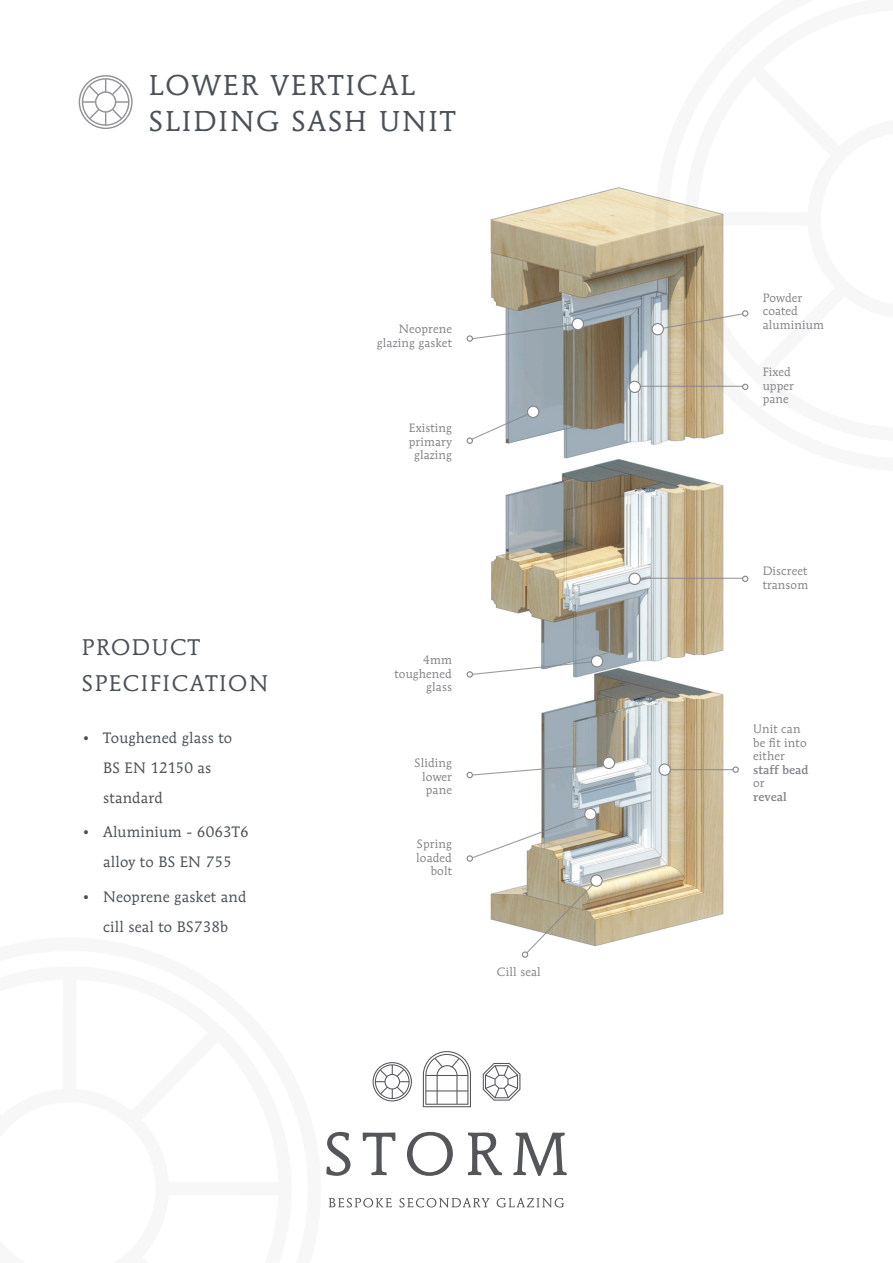
<style>
.page{position:relative;width:893px;height:1263px;background:#fff}
.page>*{position:absolute;margin:0;border:0;box-sizing:border-box;transform-origin:0 0}
.t1{font:28.5px/36px "Mendoza Roman Std";letter-spacing:.07em;color:#4b5157}
.t2{font:22.5px/36px "Mendoza Roman Std";letter-spacing:.07em;color:#4b5157}
.t3{font:15px/30px "Mendoza Roman Std";letter-spacing:.01em;color:#4b5157;text-align:center}
.t4{font:12px/13.5px "Mendoza Roman Std";letter-spacing:.01em;color:#848489}
.t5{font:500 12px "Mendoza Roman Std";letter-spacing:.01em;color:#848489}
</style>
<div class="page">
<svg style="left:79px;top:75px;width:54px;height:54px"></svg>
<div style="left:63px;top:974px;width:13px;height:123px;background:#f7f7f7"></div>
<div style="left:161px;top:1182px;width:123px;height:13px;background:#f7f7f7"></div>
<svg style="left:326px;top:1132px;width:24px;height:44px"></svg>
<svg style="left:363px;top:1132px;width:32px;height:43px"></svg>
<svg style="left:407px;top:1132px;width:46px;height:44px"></svg>
<svg style="left:468px;top:1132px;width:34px;height:43px"></svg>
<svg style="left:513px;top:1132px;width:54px;height:44px"></svg>
<svg style="left:329px;top:1198px;width:63px;height:9px"></svg>
<svg style="left:399px;top:1198px;width:91px;height:10px"></svg>
<svg style="left:497px;top:1198px;width:67px;height:10px"></svg>
<svg style="left:483px;top:1063px;width:37px;height:37px"></svg>
<svg style="left:373px;top:1062px;width:39px;height:39px"></svg>
<svg style="left:423px;top:1051px;width:48px;height:56px"></svg>
<img style="left:490px;top:187px;width:240px;height:759px">
<hr style="left:665px;top:769px;width:71px;height:1px;background:#848489">
<hr style="left:635px;top:578px;width:110px;height:1px;background:#848489">
<hr style="left:635px;top:386px;width:110px;height:1px;background:#848489">
<div style="left:572px;top:318px;width:11px;height:12px;background:#fff;border-radius:50%"></div>
<div style="left:572px;top:318px;width:12px;height:12px;border:1px solid #848489;border-radius:50%"></div>
<svg style="left:652px;top:324px;width:11px;height:11px"></svg>
<div style="left:651px;top:323px;width:13px;height:12px;border:1px solid #848489;border-radius:50%"></div>
<div style="left:629px;top:573px;width:11px;height:11px;background:#fff;border-radius:50%"></div>
<div style="left:628px;top:573px;width:13px;height:12px;border:1px solid #848489;border-radius:50%"></div>
<div style="left:629px;top:381px;width:11px;height:11px;background:#fff;border-radius:50%"></div>
<div style="left:628px;top:381px;width:13px;height:12px;border:1px solid #848489;border-radius:50%"></div>
<div style="left:659px;top:764px;width:11px;height:11px;background:#fff;border-radius:50%"></div>
<div style="left:658px;top:763px;width:13px;height:13px;border:1px solid #848489;border-radius:50%"></div>
<svg style="left:467px;top:323px;width:112px;height:18px"></svg>
<div style="left:467px;top:335px;width:6px;height:7px;border:1px solid #848489;border-radius:50%"></div>
<svg style="left:742px;top:576px;width:6px;height:6px"></svg>
<svg style="left:656px;top:187px;width:93px;height:203px"></svg>
<div style="left:732px;top:766px;width:7px;height:7px;border:1px solid #848489;border-radius:50%"></div>
<svg style="left:467px;top:410px;width:68px;height:33px"></svg>
<div style="left:467px;top:437px;width:6px;height:7px;border:1px solid #848489;border-radius:50%"></div>
<svg style="left:467px;top:660px;width:131px;height:17px"></svg>
<div style="left:467px;top:671px;width:6px;height:7px;border:1px solid #848489;border-radius:50%"></div>
<svg style="left:467px;top:813px;width:125px;height:48px"></svg>
<div style="left:467px;top:855px;width:6px;height:7px;border:1px solid #848489;border-radius:50%"></div>
<svg style="left:467px;top:762px;width:143px;height:16px"></svg>
<svg style="left:522px;top:879px;width:76px;height:78px"></svg>
<div style="left:522px;top:951px;width:6px;height:7px;border:1px solid #848489;border-radius:50%"></div>
<div style="left:527px;top:406px;width:12px;height:11px;background:#fff;border-radius:50%"></div>
<div style="left:527px;top:406px;width:12px;height:12px;border:1px solid #848489;border-radius:50%"></div>
<div style="left:591px;top:656px;width:12px;height:11px;background:#fff;border-radius:50%"></div>
<div style="left:591px;top:655px;width:12px;height:12px;border:1px solid #848489;border-radius:50%"></div>
<div style="left:585px;top:808px;width:11px;height:12px;background:#fff;border-radius:50%"></div>
<div style="left:584px;top:808px;width:12px;height:12px;border:1px solid #848489;border-radius:50%"></div>
<div style="left:603px;top:757px;width:11px;height:11px;background:#fff;border-radius:50%"></div>
<div style="left:603px;top:757px;width:12px;height:12px;border:1px solid #848489;border-radius:50%"></div>
<div style="left:591px;top:875px;width:11px;height:11px;background:#fff;border-radius:50%"></div>
<div style="left:590px;top:874px;width:13px;height:13px;border:1px solid #848489;border-radius:50%"></div>
<p class="t1" style="left:149px;top:67px;width:308px">LOWER VERTICAL<br>SLIDING SASH UNIT</p>
<p class="t2" style="left:82px;top:629px;width:188px">PRODUCT<br>SPECIFICATION</p>
<p class="t3" style="left:103px;top:723px;width:131px;text-align:left;text-indent:-21px">• Toughened glass to<br>BS EN 12150 as standard</p>
<p class="t3" style="left:82px;top:817px;width:168px">• Aluminium - 6063T6 alloy to BS EN 755</p>
<p class="t3" style="left:82px;top:881px;width:166px">• Neoprene gasket and cill seal to BS738b</p>
<p class="t4" style="left:377px;top:322px;width:77px;text-align:right">Neoprene glazing gasket</p>
<p class="t4" style="left:409px;top:421px;width:45px;text-align:center">Existing primary glazing</p>
<p class="t4" style="left:395px;top:653px;width:59px;text-align:right">4mm toughened glass</p>
<p class="t4" style="left:422px;top:756px;width:31px;text-align:justify;text-indent:-8px">Sliding lower pane</p>
<p class="t4" style="left:416px;top:837px;width:37px;text-align:right">Spring loaded bolt</p>
<p class="t4" style="left:497px;top:965px;width:45px">Cill seal</p>
<p class="t4" style="left:763px;top:291px;width:63px">Powder coated aluminium</p>
<p class="t4" style="left:763px;top:365px;width:33px">Fixed upper pane</p>
<p class="t4" style="left:763px;top:564px;width:47px">Discreet transom</p>
<p class="t4" style="left:753px;top:722px;width:55px">Unit can be fit into either</p>
<p class="t5" style="left:753px;top:762px;width:57px">staff bead</p>
<p class="t4" style="left:753px;top:776px;width:13px">or</p>
<p class="t5" style="left:753px;top:789px;width:35px">reveal</p>
</div>
